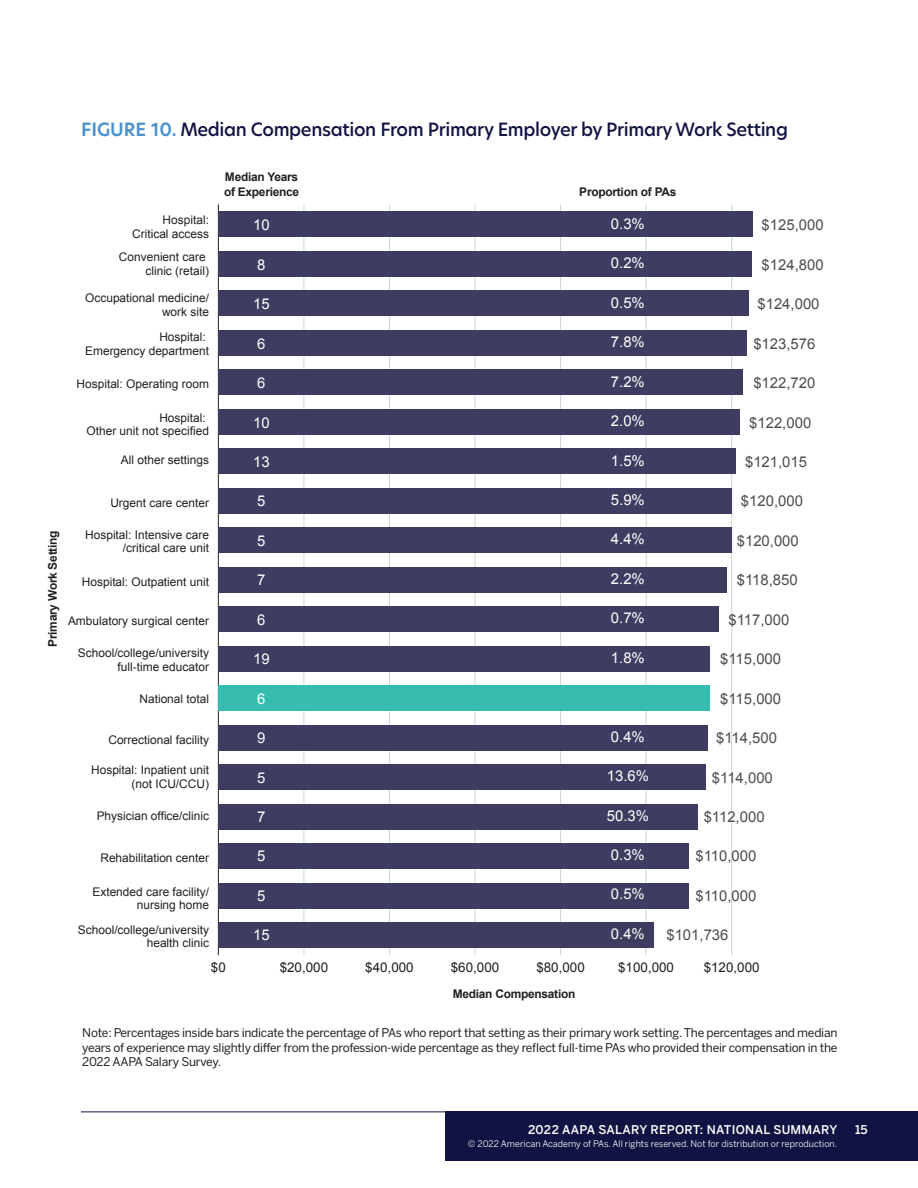
<style>
.page{position:relative;width:918px;height:1188px;background:#fff}
.page>*{position:absolute;margin:0;border:0;box-sizing:border-box;transform-origin:0 0}
.t1{font:500 18px "New Hero";letter-spacing:-.02em;color:#111442}
.t2{font:14.85px "Arial";color:#4d4d4f}
.t3{font:14.85px "Arial";color:#fff}
.t4{font:13.35px "Arial";color:#231f20}
.t5{font:12px/14.4px "Benton Sans";letter-spacing:-.02em;color:#231f20;text-align:justify}
.t6{font:500 12px "Benton Sans";letter-spacing:.025em;color:#fff}
.t7{font:11.85px/13.4px "Arial";color:#231f20;text-align:right}
.t8{font:700 11.85px/14.2px "Arial";letter-spacing:-.02em;color:#231f20}
.t9{font:9px "Benton Sans";color:#fff}
.s1{font-weight:600;color:#4c92ce}
</style>
<div class="page">
<hr style="left:218px;top:204px;width:1px;height:751px;background:#231f20">
<hr style="left:304px;top:204px;width:1px;height:751px;background:#d1d3d4">
<hr style="left:389px;top:204px;width:1px;height:751px;background:#d1d3d4">
<hr style="left:475px;top:204px;width:1px;height:751px;background:#d1d3d4">
<hr style="left:560px;top:204px;width:1px;height:751px;background:#d1d3d4">
<hr style="left:646px;top:204px;width:1px;height:751px;background:#d1d3d4">
<hr style="left:731px;top:204px;width:1px;height:751px;background:#d1d3d4">
<div style="left:218px;top:211px;width:535px;height:26px;background:#3e3c60"></div>
<div style="left:218px;top:251px;width:534px;height:25px;background:#3e3c60"></div>
<div style="left:218px;top:291px;width:531px;height:25px;background:#3e3c60"></div>
<div style="left:218px;top:330px;width:529px;height:25px;background:#3e3c60"></div>
<div style="left:218px;top:370px;width:525px;height:25px;background:#3e3c60"></div>
<div style="left:218px;top:409px;width:522px;height:25px;background:#3e3c60"></div>
<div style="left:218px;top:449px;width:518px;height:25px;background:#3e3c60"></div>
<div style="left:218px;top:488px;width:514px;height:25px;background:#3e3c60"></div>
<div style="left:218px;top:528px;width:514px;height:25px;background:#3e3c60"></div>
<div style="left:218px;top:567px;width:509px;height:25px;background:#3e3c60"></div>
<div style="left:218px;top:607px;width:501px;height:25px;background:#3e3c60"></div>
<div style="left:218px;top:646px;width:492px;height:25px;background:#3e3c60"></div>
<div style="left:218px;top:686px;width:492px;height:25px;background:#37bdaf"></div>
<div style="left:218px;top:725px;width:490px;height:26px;background:#3e3c60"></div>
<div style="left:218px;top:765px;width:488px;height:25px;background:#3e3c60"></div>
<div style="left:218px;top:804px;width:479px;height:26px;background:#3e3c60"></div>
<div style="left:218px;top:844px;width:471px;height:25px;background:#3e3c60"></div>
<div style="left:218px;top:883px;width:471px;height:26px;background:#3e3c60"></div>
<div style="left:218px;top:923px;width:436px;height:25px;background:#3e3c60"></div>
<div style="left:446px;top:1112px;width:472px;height:49px;background:#111442"></div>
<hr style="left:81px;top:1112px;width:837px;height:1px;background:#111442">
<h1 class="t1" style="left:81px;top:117px;width:708px"><span class="s1">FIGURE 10.</span> Median Compensation From Primary Employer by Primary Work Setting</h1>
<p class="t8" style="left:46px;top:647px;width:118px;rotate:-90deg">Primary Work Setting</p>
<p class="t7" style="left:132px;top:214px;width:78px">Hospital:<br>Critical access</p>
<p class="t7" style="left:119px;top:250px;width:92px;line-height:14.2px">Convenient care clinic (retail)</p>
<p class="t7" style="left:85px;top:291px;width:125px;line-height:14.2px">Occupational medicine/ work site</p>
<p class="t7" style="left:85px;top:331px;width:125px">Hospital:<br>Emergency department</p>
<p class="t7" style="left:77px;top:378px;width:134px">Hospital: Operating room</p>
<p class="t7" style="left:87px;top:411px;width:124px">Hospital:<br>Other unit not specified</p>
<p class="t7" style="left:121px;top:454px;width:90px">All other settings</p>
<p class="t7" style="left:110px;top:496px;width:100px">Urgent care center</p>
<p class="t7" style="left:85px;top:528px;width:125px">Hospital: Intensive care /critical care unit</p>
<p class="t7" style="left:82px;top:575px;width:129px">Hospital: Outpatient unit</p>
<p class="t7" style="left:68px;top:615px;width:142px">Ambulatory surgical center</p>
<p class="t7" style="left:78px;top:647px;width:133px">School/college/university full-time educator</p>
<p class="t7" style="left:139px;top:692px;width:71px">National total</p>
<p class="t7" style="left:108px;top:733px;width:102px">Correctional facility</p>
<p class="t7" style="left:91px;top:764px;width:119px">Hospital: Inpatient unit (not ICU/CCU)</p>
<p class="t7" style="left:97px;top:809px;width:114px">Physician office/clinic</p>
<p class="t7" style="left:100px;top:852px;width:110px">Rehabilitation center</p>
<p class="t7" style="left:92px;top:885px;width:118px">Extended care facility/ nursing home</p>
<p class="t7" style="left:78px;top:923px;width:133px">School/college/university health clinic</p>
<p class="t8" style="left:224px;top:171px;width:77px">Median Years of Experience</p>
<p class="t3" style="left:253px;top:215px;width:18px">10</p>
<p class="t3" style="left:257px;top:255px;width:10px">8</p>
<p class="t3" style="left:253px;top:294px;width:18px">15</p>
<p class="t3" style="left:257px;top:334px;width:10px">6</p>
<p class="t3" style="left:257px;top:373px;width:10px">6</p>
<p class="t3" style="left:253px;top:413px;width:18px">10</p>
<p class="t3" style="left:253px;top:452px;width:18px">13</p>
<p class="t3" style="left:257px;top:491px;width:10px">5</p>
<p class="t3" style="left:257px;top:531px;width:10px">5</p>
<p class="t3" style="left:257px;top:570px;width:10px">7</p>
<p class="t3" style="left:257px;top:610px;width:10px">6</p>
<p class="t3" style="left:253px;top:649px;width:18px">19</p>
<p class="t3" style="left:257px;top:689px;width:10px">6</p>
<p class="t3" style="left:257px;top:728px;width:10px">9</p>
<p class="t3" style="left:257px;top:768px;width:10px">5</p>
<p class="t3" style="left:257px;top:807px;width:10px">7</p>
<p class="t3" style="left:257px;top:847px;width:10px">5</p>
<p class="t3" style="left:257px;top:886px;width:10px">5</p>
<p class="t3" style="left:253px;top:925px;width:18px">15</p>
<p class="t8" style="left:579px;top:185px;width:99px">Proportion of PAs</p>
<p class="t3" style="left:611px;top:214px;width:35px">0.3%</p>
<p class="t3" style="left:611px;top:253px;width:35px">0.2%</p>
<p class="t3" style="left:611px;top:293px;width:35px">0.5%</p>
<p class="t3" style="left:611px;top:332px;width:35px">7.8%</p>
<p class="t3" style="left:611px;top:372px;width:35px">7.2%</p>
<p class="t3" style="left:611px;top:411px;width:35px">2.0%</p>
<p class="t3" style="left:611px;top:451px;width:35px">1.5%</p>
<p class="t3" style="left:611px;top:490px;width:35px">5.9%</p>
<p class="t3" style="left:611px;top:529px;width:35px">4.4%</p>
<p class="t3" style="left:611px;top:569px;width:35px">2.2%</p>
<p class="t3" style="left:611px;top:608px;width:35px">0.7%</p>
<p class="t3" style="left:611px;top:648px;width:35px">1.8%</p>
<p class="t3" style="left:611px;top:727px;width:35px">0.4%</p>
<p class="t3" style="left:607px;top:766px;width:44px">13.6%</p>
<p class="t3" style="left:607px;top:806px;width:44px">50.3%</p>
<p class="t3" style="left:611px;top:845px;width:35px">0.3%</p>
<p class="t3" style="left:611px;top:885px;width:35px">0.5%</p>
<p class="t3" style="left:611px;top:924px;width:35px">0.4%</p>
<p class="t2" style="left:762px;top:215px;width:64px">$125,000</p>
<p class="t2" style="left:762px;top:255px;width:64px">$124,800</p>
<p class="t2" style="left:757px;top:294px;width:64px">$124,000</p>
<p class="t2" style="left:753px;top:334px;width:64px">$123,576</p>
<p class="t2" style="left:753px;top:373px;width:64px">$122,720</p>
<p class="t2" style="left:749px;top:413px;width:64px">$122,000</p>
<p class="t2" style="left:745px;top:452px;width:64px">$121,015</p>
<p class="t2" style="left:741px;top:491px;width:64px">$120,000</p>
<p class="t2" style="left:737px;top:531px;width:64px">$120,000</p>
<p class="t2" style="left:737px;top:570px;width:62px">$118,850</p>
<p class="t2" style="left:729px;top:610px;width:62px">$117,000</p>
<p class="t2" style="left:720px;top:649px;width:62px">$115,000</p>
<p class="t2" style="left:720px;top:689px;width:62px">$115,000</p>
<p class="t2" style="left:716px;top:728px;width:62px">$114,500</p>
<p class="t2" style="left:712px;top:768px;width:62px">$114,000</p>
<p class="t2" style="left:704px;top:807px;width:62px">$112,000</p>
<p class="t2" style="left:695px;top:847px;width:62px">$110,000</p>
<p class="t2" style="left:695px;top:886px;width:62px">$110,000</p>
<p class="t2" style="left:666px;top:925px;width:64px">$101,736</p>
<p class="t4" style="left:211px;top:958px;width:16px">$0</p>
<p class="t4" style="left:280px;top:958px;width:50px">$20,000</p>
<p class="t4" style="left:365px;top:958px;width:50px">$40,000</p>
<p class="t4" style="left:451px;top:958px;width:50px">$60,000</p>
<p class="t4" style="left:536px;top:958px;width:50px">$80,000</p>
<p class="t4" style="left:618px;top:958px;width:57px">$100,000</p>
<p class="t4" style="left:704px;top:958px;width:57px">$120,000</p>
<p class="t8" style="left:453px;top:987px;width:124px">Median Compensation</p>
<p class="t5" style="left:82px;top:1026px;width:757px">Note: Percentages inside bars indicate the percentage of PAs who report that setting as their primary work setting. The percentages and median years of experience may slightly differ from the profession-wide percentage as they reflect full-time PAs who provided their compensation in the 2022 AAPA Salary Survey.</p>
<p class="t6" style="left:528px;top:1122px;width:311px">2022 AAPA SALARY REPORT: NATIONAL SUMMARY</p>
<p class="t9" style="left:468px;top:1139px;width:371px">© 2022 American Academy of PAs. All rights reserved. Not for distribution or reproduction.</p>
<p class="t6" style="left:855px;top:1122px;width:14px">15</p>
</div>
